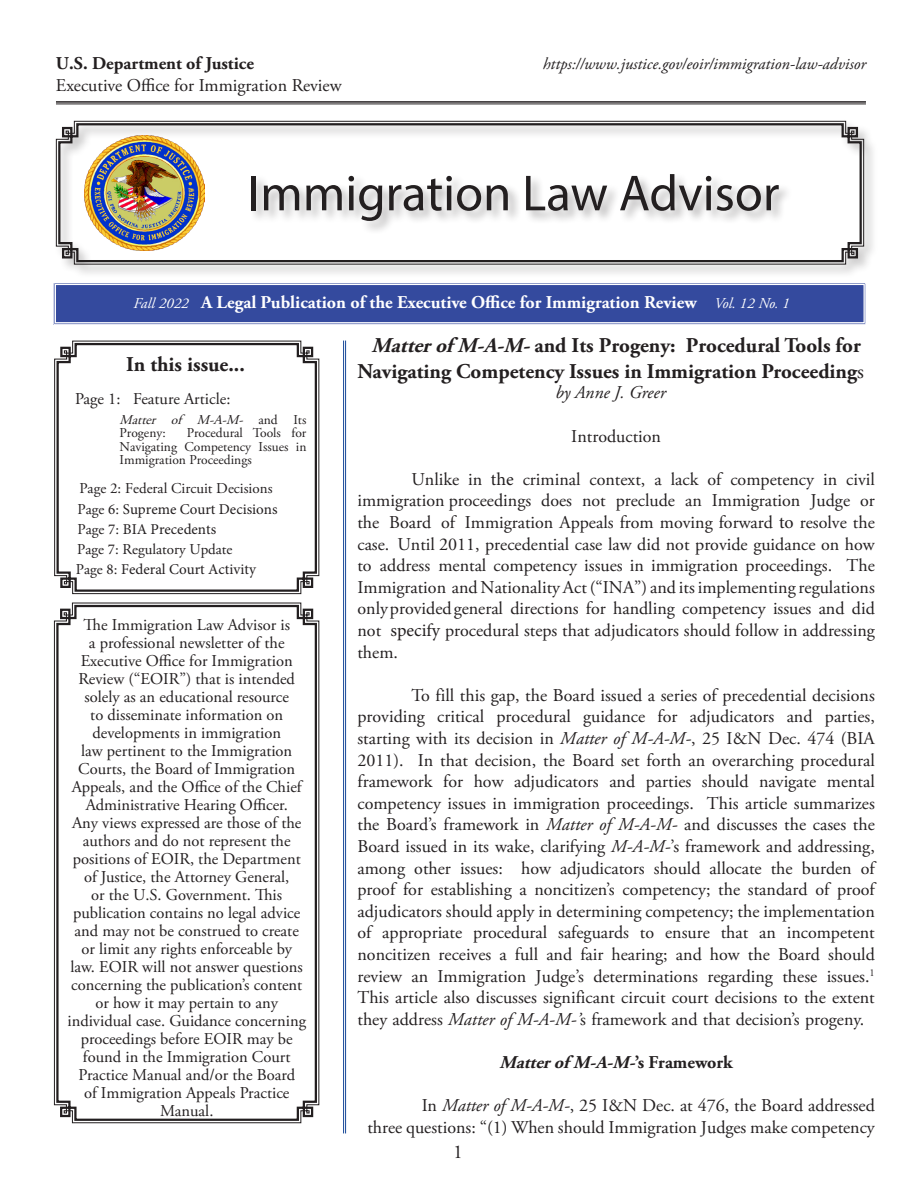
<style>
.page{position:relative;width:918px;height:1188px;background:#fff}
.page>*{position:absolute;margin:0;border:0;box-sizing:border-box;transform-origin:0 0}
.t1{font:51px "Myriad Pro";color:#231f20}
.t2{font:700 21px/25.2px "Adobe Garamond Pro";color:#231f20;text-align:center}
.t3{font:19.5px "Adobe Garamond Pro";color:#231f20}
.t4{font:18px/21.6px "Adobe Garamond Pro";color:#231f20;text-align:justify}
.t5{font:700 18px "Adobe Garamond Pro";color:#fff}
.t6{font:italic 700 18px "Adobe Garamond Pro";color:#231f20}
.t7{font:700 18px "Adobe Garamond Pro";color:#231f20}
.t8{font:italic 18px "Adobe Garamond Pro";letter-spacing:-.005em;color:#231f20}
.t9{font:16.5px/18px "Adobe Garamond Pro";color:#231f20;text-align:center}
.t10{font:italic 16.5px "Adobe Garamond Pro";color:#231f20}
.t11{font:15px/20.2px "Adobe Garamond Pro";color:#231f20}
.t12{font:13.5px/13.5px "Adobe Garamond Pro";color:#231f20;text-align:justify}
.t13{font:italic 13.5px/13.5px "Adobe Garamond Pro";color:#231f20}
.s1{font-weight:400;font-style:italic;font-size:15px}
.s2{font-style:normal}
.s3{font-family:"Minion Pro"}
.s4{font-style:italic}
.s5{font-weight:400}
</style>
<div class="page">
<div style="left:54px;top:119px;width:824px;height:160px;background:#231f20;opacity:.35"></div>
<svg style="left:56px;top:121px;width:808px;height:144px;background:#797777"></svg>
<svg style="left:57px;top:122px;width:806px;height:141px"></svg>
<hr style="left:56px;top:101px;width:810px;height:2px;background:#231f20">
<hr style="left:56px;top:104px;width:810px;height:1px;background:#231f20">
<div style="left:57px;top:286px;width:806px;height:35px;background:#344a9e"></div>
<div style="left:53px;top:282px;width:813px;height:43px;border:1px solid #fff"></div>
<div style="left:55px;top:284px;width:810px;height:39px;border:1px solid #fff"></div>
<svg style="left:54px;top:340px;width:266px;height:254px;background:#878585"></svg>
<svg style="left:55px;top:342px;width:263px;height:251px"></svg>
<svg style="left:55px;top:604px;width:263px;height:518px"></svg>
<hr style="left:345px;top:341px;width:1px;height:792px;background:#174898">
<hr style="left:343px;top:341px;width:1px;height:792px;background:#174898">
<img style="left:84px;top:135px;width:121px;height:115px">
<p class="t7" style="left:56px;top:53px;width:200px">U.S. Department of Justice</p>
<p class="t4" style="left:56px;top:75px;width:287px">Executive Office for Immigration Review</p>
<p class="t10" style="left:543px;top:54px;width:325px">https://www.justice.gov/eoir/immigration-law-advisor</p>
<p class="t1" style="left:248px;top:162px;width:533px">Immigration Law Advisor</p>
<p class="t5" style="left:133px;top:292px;width:658px"><span class="s1">Fall 2022</span> A Legal Publication of the Executive Office for Immigration Review <span class="s1">Vol. 12 No. 1</span></p>
<p class="t2" style="left:126px;top:353px;width:120px">In this issue...</p>
<p class="t9" style="left:75px;top:390px;width:157px">Page 1: Feature Article:</p>
<p class="t13" style="left:120px;top:413px;width:188px">Matter of M-A-M- <span class="s2">a n d I t s<br>Progeny:</span></p>
<p class="t12" style="left:120px;top:427px;width:188px;text-indent:67px">Procedural Tools for Navigating Competency Issues in Immigration Proceedings</p>
<p class="t11" style="left:76px;top:479px;width:203px">Page 2: Federal Circuit Decisions<br>Page <span class="s3">6</span>: <span class="s3">Supreme Court Decisions<br></span>Page <span class="s3">7</span>: <span class="s3">BIA Precedents<br></span>Page <span class="s3">7</span>: Regulatory Update<br>Page <span class="s3">8</span>: <span class="s3">Federal Court Activity</span></p>
<p class="t9" style="left:67px;top:616px;width:240px">The Immigration Law Advisor is<br>a professional newsletter of the<br>Executive Office for Immigration<br>Review (“EOIR”) that is intended solely as an educational resource<br>to disseminate information on developments in immigration<br>law pertinent to the Immigration<br>Courts, the Board of Immigration<br>Appeals, and the Office of the Chief<br>Administrative Hearing Officer.<br>Any views expressed are those of the authors and do not represent the positions of EOIR, the Department of Justice, the Attorney General,<br>or the U.S. Government. This publication contains no legal advice and may not be construed to create or limit any rights enforceable by law. EOIR will not answer questions concerning the publication’s content or how it may pertain to any individual case. Guidance concerning proceedings before EOIR may be found in the Immigration Court<br>Practice Manual and/or the Board<br>of Immigration Appeals Practice<br>Manual.</p>
<p class="t2" style="left:357px;top:333px;width:508px"><span class="s4">Matterof M-A-M-</span>and Its Progeny: Procedural Tools for<br>Navigating Competency Issues in Immigration Proceeding<span class="s5">s</span></p>
<p class="t8" style="left:556px;top:382px;width:112px">by Anne J. Greer</p>
<p class="t4" style="left:571px;top:426px;width:91px">Introduction</p>
<p class="t4" style="left:357px;top:469px;width:519px;text-indent:54px">Unlike in <span class="s3">the</span> criminal context, a lack of competency in civil immigration proceedings does not preclude an Immigration Judge or the Board of Immigration Appeals from moving forward <span class="s3">to</span> resolve the case. Until 2011, precedential case law did not provide guidance on how to address mental competency issues in immigration proceedings. The Immigration and Nationality Act (“INA”) and its implementing regulations only provided general directions for handling competency issues and did not <span class="s3">specify</span> procedural steps that adjudicators should follow in addressing them.</p>
<p class="t4" style="left:357px;top:685px;width:519px;text-indent:54px">To fill this gap, the Board issued a series of precedential decisions providing critical procedural guidance for adjudicators and parties, starting with its decision in <span class="s4">Matter of M-A-M-</span>, 25 I&amp;N Dec. 474 (BIA 2011). In that decision, the Board set forth an overarching procedural framework for how adjudicators and parties should navigate mental competency issues in immigration proceedings. This article summarizes the Board’s framework in <span class="s4">Matter of M-A-M-</span> and discusses the cases the Board issued in its wake, clarifying <span class="s4">M-A-M-</span>’s framework and addressing, among other issues: how adjudicators should allocate the burden of proof for establishing a noncitizen’s competency; the standard of proof adjudicators should apply in determining competency; the implementation of appropriate procedural safeguards to ensure that an incompetent noncitizen receives a full and fair hearing; and how the Board should review an Immigration Judge’s determinations regarding these issues.<sup>1<br></sup>This article also discusses significant circuit court decisions to the extent they address <span class="s4">Matter of M-A-M-’</span>s framework and that decision’s progeny.</p>
<p class="t6" style="left:499px;top:1052px;width:235px">Matterof M-A-M-<span class="s2">’s F r a m ew o r k</span></p>
<p class="t4" style="left:367px;top:1096px;width:509px;text-align:right">In <span class="s4">Matter of M-A-M-</span>, 25 I&amp;N Dec. at 476, the Board addressed<br>three questions: “(1) When should Immigration Judges make competency</p>
<p class="t3" style="left:453px;top:1140px;width:11px">1</p>
</div>
